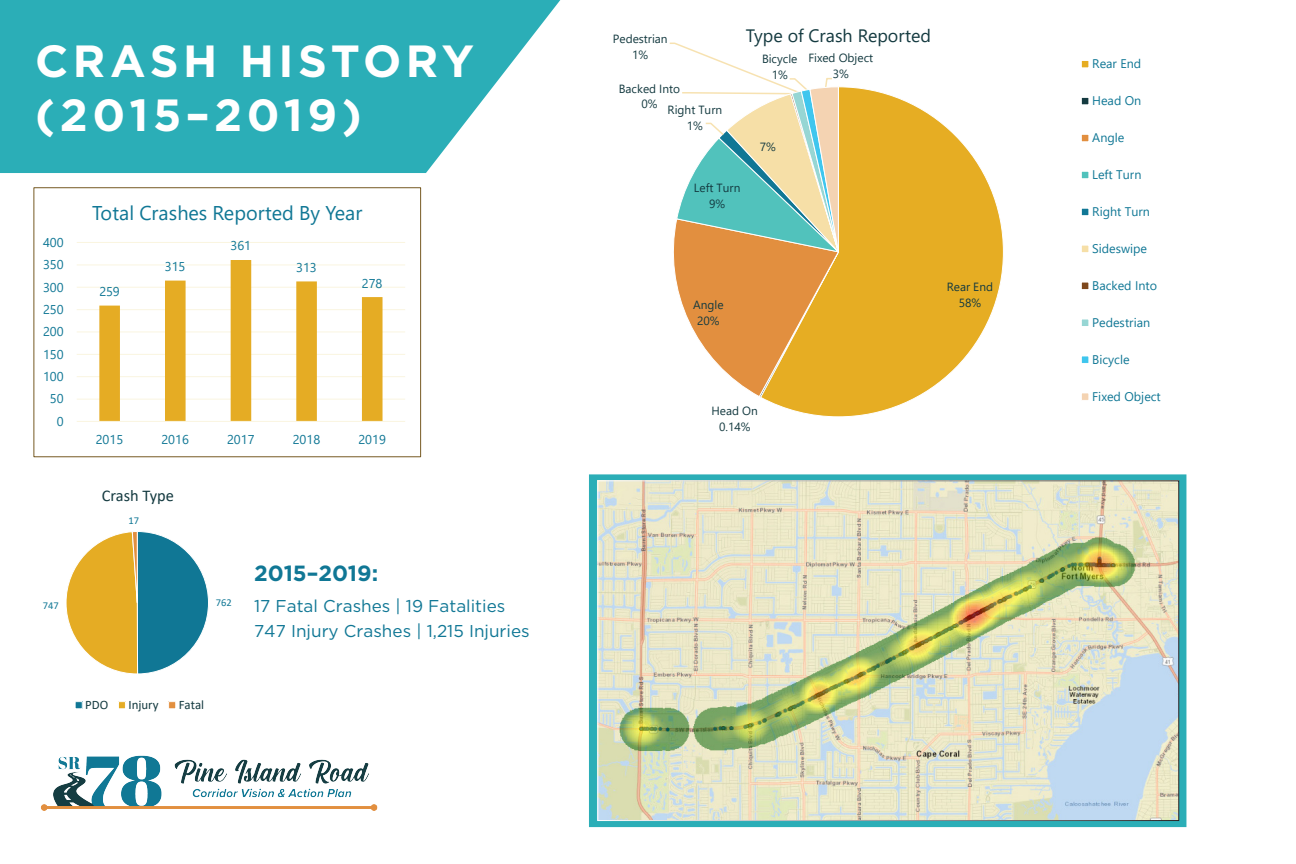
<style>
.page{position:relative;width:1296px;height:864px;background:#fff}
.page>*{position:absolute;margin:0;border:0;box-sizing:border-box;transform-origin:0 0}
.t1{font:700 45.05px/54px "Gotham";letter-spacing:.1em;color:#fff}
.t2{font:700 21.95px "Gotham";color:#107795}
.t3{font:19.9px "Segoe UI";color:#107795}
.t4{font:17.95px "Segoe UI";color:#143a40}
.t5{font:17.15px/25.4px "Gotham";color:#107795}
.t6{font:16.4px "Calibri";letter-spacing:-.005em;color:#143a40}
.t7{font:12.9px "Calibri";color:#143a40}
.t8{font:12.75px "Segoe UI";letter-spacing:-.005em;color:#107795}
.t9{font:12.55px "Segoe UI";color:#107795}
.t10{font:11.85px/15.8px "Segoe UI";color:#143a40;text-align:center}
.t11{font:10.5px "Calibri";color:#107795}
</style>
<div class="page">
<svg style="left:0;top:0;width:560px;height:173px;background:#42b7bf"></svg>
<hr style="left:77px;top:399px;width:328px;height:1px;background:#faf5e0">
<hr style="left:77px;top:376px;width:328px;height:1px;background:#faf5e0">
<hr style="left:77px;top:354px;width:328px;height:1px;background:#faf5e0">
<hr style="left:77px;top:332px;width:328px;height:1px;background:#faf5e0">
<hr style="left:77px;top:309px;width:328px;height:1px;background:#faf5e0">
<hr style="left:77px;top:287px;width:328px;height:1px;background:#faf5e0">
<hr style="left:77px;top:265px;width:328px;height:1px;background:#faf5e0">
<hr style="left:77px;top:242px;width:328px;height:1px;background:#faf5e0">
<svg style="left:99px;top:260px;width:284px;height:161px"></svg>
<hr style="left:77px;top:421px;width:328px;height:1px;background:#faf5e0">
<div style="left:34px;top:188px;width:387px;height:269px;border:1px solid #765a23"></div>
<svg style="left:895px;top:97px;width:109px;height:310px"></svg>
<svg style="left:669px;top:42px;width:226px;height:375px"></svg>
<div style="left:1081px;top:60px;width:8px;height:8px;background:#e6ad23"></div>
<div style="left:1081px;top:60px;width:8px;height:8px;border:1px solid #fff"></div>
<div style="left:1081px;top:245px;width:8px;height:8px;background:#f6dfa7"></div>
<div style="left:1081px;top:245px;width:8px;height:8px;border:1px solid #fff"></div>
<div style="left:1081px;top:97px;width:8px;height:8px;background:#143a40"></div>
<div style="left:1081px;top:97px;width:8px;height:8px;border:1px solid #fff"></div>
<div style="left:1081px;top:282px;width:8px;height:8px;background:#7e481d"></div>
<div style="left:1081px;top:282px;width:8px;height:8px;border:1px solid #fff"></div>
<div style="left:1081px;top:134px;width:8px;height:8px;background:#e28f3f"></div>
<div style="left:1081px;top:134px;width:8px;height:8px;border:1px solid #fff"></div>
<div style="left:1081px;top:319px;width:8px;height:8px;background:#97d6d4"></div>
<div style="left:1081px;top:319px;width:8px;height:8px;border:1px solid #fff"></div>
<div style="left:1081px;top:171px;width:8px;height:8px;background:#51c2bc"></div>
<div style="left:1081px;top:171px;width:8px;height:8px;border:1px solid #fff"></div>
<div style="left:1081px;top:356px;width:8px;height:7px;background:#3fc6ee"></div>
<div style="left:1081px;top:356px;width:8px;height:8px;border:1px solid #fff"></div>
<div style="left:1081px;top:208px;width:8px;height:8px;background:#107795"></div>
<div style="left:1081px;top:208px;width:8px;height:8px;border:1px solid #fff"></div>
<div style="left:1081px;top:393px;width:8px;height:7px;background:#f4d3b2"></div>
<div style="left:1081px;top:392px;width:8px;height:9px;border:1px solid #fff"></div>
<svg style="left:66px;top:531px;width:143px;height:143px"></svg>
<div style="left:75px;top:702px;width:7px;height:7px;background:#107795"></div>
<div style="left:75px;top:701px;width:8px;height:8px;border:1px solid #fff"></div>
<div style="left:118px;top:702px;width:7px;height:7px;background:#e5ac24"></div>
<div style="left:118px;top:701px;width:8px;height:8px;border:1px solid #fff"></div>
<div style="left:169px;top:702px;width:7px;height:7px;background:#e28f3f"></div>
<div style="left:168px;top:701px;width:8px;height:8px;border:1px solid #fff"></div>
<img style="left:40px;top:755px;width:338px;height:56px">
<div style="left:589px;top:474px;width:597px;height:353px;border:8px solid #2baeb7"></div>
<img style="left:600px;top:483px;width:577px;height:336px">
<p class="t1" style="left:35px;top:34px;width:440px">CRASH HISTORY (2015–2019)</p>
<p class="t8" style="left:43px;top:230px;width:22px">400</p>
<p class="t8" style="left:43px;top:253px;width:22px">350</p>
<p class="t8" style="left:43px;top:275px;width:22px">300</p>
<p class="t8" style="left:43px;top:297px;width:22px">250</p>
<p class="t8" style="left:43px;top:320px;width:22px">200</p>
<p class="t8" style="left:43px;top:342px;width:22px">150</p>
<p class="t8" style="left:43px;top:364px;width:22px">100</p>
<p class="t8" style="left:50px;top:387px;width:15px">50</p>
<p class="t8" style="left:57px;top:409px;width:8px">0</p>
<p class="t11" style="left:43px;top:599px;width:17px">747</p>
<p class="t3" style="left:92px;top:194px;width:272px">Total Crashes Reported By Year</p>
<p class="t8" style="left:99px;top:279px;width:22px">259</p>
<p class="t8" style="left:165px;top:254px;width:22px">315</p>
<p class="t8" style="left:231px;top:234px;width:22px">361</p>
<p class="t8" style="left:296px;top:255px;width:22px">313</p>
<p class="t8" style="left:362px;top:271px;width:22px">278</p>
<p class="t8" style="left:96px;top:428px;width:29px">2015</p>
<p class="t8" style="left:162px;top:428px;width:29px">2016</p>
<p class="t8" style="left:227px;top:428px;width:29px">2017</p>
<p class="t8" style="left:293px;top:428px;width:29px">2018</p>
<p class="t8" style="left:359px;top:428px;width:29px">2019</p>
<p class="t6" style="left:102px;top:484px;width:74px">Crash Type</p>
<p class="t11" style="left:128px;top:513px;width:12px">17</p>
<p class="t11" style="left:216px;top:595px;width:17px">762</p>
<p class="t2" style="left:254px;top:559px;width:126px">2015–2019:</p>
<p class="t5" style="left:254px;top:593px;width:277px">17 Fatal Crashes | 19 Fatalities<br>747 Injury Crashes | 1,215 Injuries</p>
<p class="t7" style="left:85px;top:696px;width:25px">PDO</p>
<p class="t7" style="left:129px;top:696px;width:32px">Injury</p>
<p class="t7" style="left:179px;top:696px;width:27px">Fatal</p>
<p class="t10" style="left:613px;top:30px;width:56px">Pedestrian<br>1%</p>
<p class="t10" style="left:619px;top:80px;width:63px">Backed Into<br>0%</p>
<p class="t10" style="left:668px;top:101px;width:56px">Right Turn<br>1%</p>
<p class="t4" style="left:746px;top:19px;width:187px">Type of Crash Reported</p>
<p class="t10" style="left:762px;top:50px;width:37px">Bicycle<br>1%</p>
<p class="t10" style="left:808px;top:49px;width:66px">Fixed Object<br>3%</p>
<p class="t10" style="left:760px;top:138px;width:18px">7%</p>
<p class="t10" style="left:694px;top:179px;width:48px">Left Turn<br>9%</p>
<p class="t10" style="left:947px;top:278px;width:48px">Rear End</p>
<p class="t10" style="left:693px;top:296px;width:32px">Angle</p>
<p class="t10" style="left:959px;top:294px;width:24px">58%</p>
<p class="t10" style="left:697px;top:312px;width:24px">20%</p>
<p class="t10" style="left:712px;top:402px;width:48px">Head On<br>0.14%</p>
<p class="t9" style="left:1092px;top:52px;width:50px">Rear End</p>
<p class="t9" style="left:1092px;top:89px;width:51px">Head On</p>
<p class="t9" style="left:1092px;top:126px;width:34px">Angle</p>
<p class="t9" style="left:1092px;top:163px;width:51px">Left Turn</p>
<p class="t9" style="left:1092px;top:200px;width:59px">Right Turn</p>
<p class="t9" style="left:1092px;top:237px;width:56px">Sideswipe</p>
<p class="t9" style="left:1092px;top:274px;width:66px">Backed Into</p>
<p class="t9" style="left:1092px;top:311px;width:59px">Pedestrian</p>
<p class="t9" style="left:1092px;top:348px;width:39px">Bicycle</p>
<p class="t9" style="left:1092px;top:385px;width:70px">Fixed Object</p>
</div>
